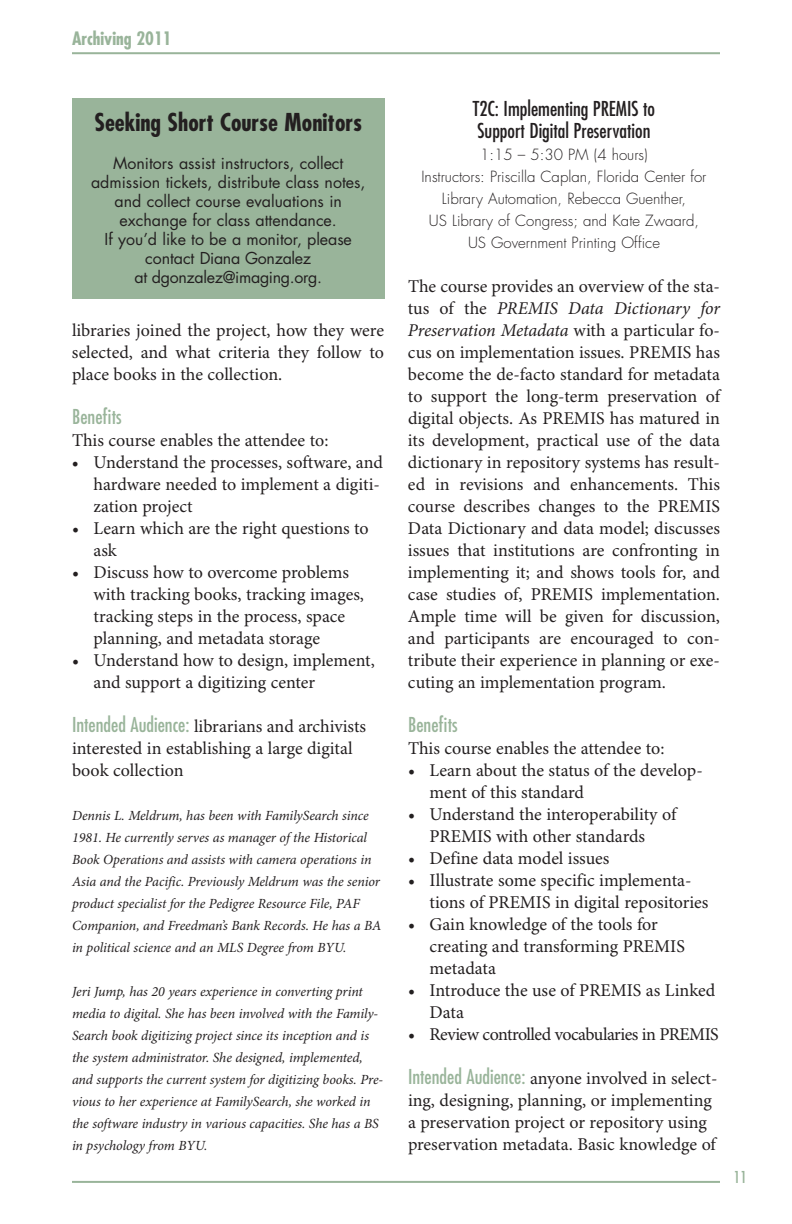
<style>
.page{position:relative;width:792px;height:1224px;background:#fff}
.page>*{position:absolute;margin:0;border:0;box-sizing:border-box;transform-origin:0 0}
.t1{font:700 condensed 24px "Futura Std";color:#231f20}
.t2{font:condensed 20px/22px "Futura Std";color:#231f20}
.t3{font:condensed 20px "Futura Std";color:#99b49a}
.t4{font:18px/22px "Minion Pro";color:#231f20}
.t5{font:18px "Minion Pro";letter-spacing:-.03em;color:#231f20}
.t6{font:700 condensed 18px "Futura Std";color:#99b49a}
.t7{font:16px/19px "Futura Std";color:#231f20;text-align:center}
.t8{font:condensed 16px "Futura Std";color:#99b49a}
.t9{font:300 15px/22px "Futura Std";color:#231f20;text-align:center}
.t10{font:italic 14px/22px "Minion Pro";letter-spacing:-.005em;color:#231f20}
.s1{font-family:"Futura Std";font-stretch:condensed;font-size:20px;color:#99b49a}
.s2{font-style:italic}
</style>
<div class="page">
<hr style="left:72px;top:1181px;width:648px;height:2px;background:#99b49a">
<hr style="left:72px;top:52px;width:648px;height:2px;background:#99b49a">
<div style="left:72px;top:98px;width:313px;height:201px;background:#99b49a"></div>
<p class="t6" style="left:72px;top:31px;width:101px">Archiving 2011</p>
<h1 class="t1" style="left:94px;top:112px;width:269px">Seeking Short Course Monitors</h1>
<p class="t7" style="left:91px;top:155px;width:276px">Monitors assist instructors, collect admission tickets, distribute class notes, and collect course evaluations in exchange for class attendance.<br>If you’d like to be a monitor, please contact Diana Gonzalez<br>at dgonzalez@imaging.org.</p>
<p class="t4" style="left:72px;top:321px;width:314px;text-align:justify">libraries joined the project, how they were selected, and what criteria they follow to place books in the collection.</p>
<p class="t3" style="left:72px;top:407px;width:51px">Benefits</p>
<p class="t4" style="left:72px;top:431px;width:258px">This course enables the attendee to:</p>
<p class="t4" style="left:94px;top:453px;width:291px;text-indent:-22px">• Understand the processes, software, and hardware needed to implement a digiti&shy;zation project</p>
<p class="t4" style="left:94px;top:519px;width:277px;text-indent:-22px">• Learn which are the right questions to ask</p>
<p class="t4" style="left:94px;top:563px;width:272px;text-indent:-22px">• Discuss how to overcome problems with tracking books, tracking images, tracking steps in the process, space planning, and metadata storage</p>
<p class="t4" style="left:94px;top:651px;width:283px;text-indent:-22px">• Understand how to design, implement, and support a digitizing center</p>
<p class="t4" style="left:72px;top:717px;width:296px"><span class="s1">Intended Audience:</span> librarians and archivists interested in establishing a large digital book collection</p>
<p class="t10" style="left:72px;top:806px;width:311px">Dennis L. Meldrum, has been with FamilySearch since 1981. He currently serves as manager of the Historical Book Operations and assists with camera operations in Asia and the Pacific. Previously Meldrum was the senior product specialist for the Pedigree Resource File, PAF Companion, and Freedman’s Bank Records. He has a BA in political science and an MLS Degree from BYU.</p>
<p class="t10" style="left:72px;top:982px;width:313px">Jeri Jump, has 20 years experience in converting print media to digital. She has been involved with the Family-Search book digitizing project since its inception and is the system administrator. She designed, implemented, and supports the current system for digitizing books. Pre&shy;vious to her experience at FamilySearch, she worked in the software industry in various capacities. She has a BS in psychology from BYU.</p>
<p class="t2" style="left:473px;top:99px;width:184px">T2C: Implementing PREMIS to<br>Support Digital Preservation</p>
<p class="t9" style="left:422px;top:145px;width:286px">1:15 – 5:30 PM (4 hours)<br>Instructors: Priscilla Caplan, Florida Center for Library Automation, Rebecca Guenther,<br>US Library of Congress; and Kate Zwaard, US Government Printing Office</p>
<p class="t4" style="left:408px;top:277px;width:314px;text-align:justify">The course provides an overview of the sta&shy;tus of the <span class="s2">PREMIS Data Dictionary for Preservation Metadata</span> with a particular fo&shy;cus on implementation issues. PREMIS has become the de-facto standard for metadata to support the long-term preservation of digital objects. As PREMIS has matured in its development, practical use of the data dictionary in repository systems has result&shy;ed in revisions and enhancements. This course describes changes to the PREMIS Data Dictionary and data model; discusses issues that institutions are confronting in implementing it; and shows tools for, and case studies of, PREMIS implementation.<br>Ample time will be given for discussion, and participants are encouraged to con&shy;tribute their experience in planning or exe&shy;cuting an implementation program.</p>
<p class="t3" style="left:408px;top:715px;width:51px">Benefits</p>
<p class="t4" style="left:408px;top:739px;width:258px">This course enables the attendee to:</p>
<p class="t4" style="left:430px;top:761px;width:275px;text-indent:-22px">• Learn about the status of the develop&shy;ment of this standard</p>
<p class="t4" style="left:408px;top:805px;width:270px;text-align:center">• Understand the interoperability of<br>PREMIS with other standards</p>
<p class="t4" style="left:408px;top:849px;width:203px">• Define data model issues</p>
<p class="t4" style="left:430px;top:871px;width:280px;text-indent:-22px">• Illustrate some specific implementa&shy;tions of PREMIS in digital repositories</p>
<p class="t4" style="left:430px;top:915px;width:257px;text-indent:-22px">• Gain knowledge of the tools for creating and transforming PREMIS metadata</p>
<p class="t4" style="left:430px;top:981px;width:287px;text-indent:-22px">• Introduce the use of PREMIS as Linked<br>Data</p>
<p class="t5" style="left:408px;top:1027px;width:312px">• Review controlled vocabularies in PREMIS</p>
<p class="t4" style="left:408px;top:1069px;width:311px"><span class="s1">Intended Audience:</span> anyone involved in select&shy;ing, designing, planning, or implementing a preservation project or repository using preservation metadata. Basic knowledge of</p>
<p class="t8" style="left:734px;top:1170px;width:15px">11</p>
</div>
